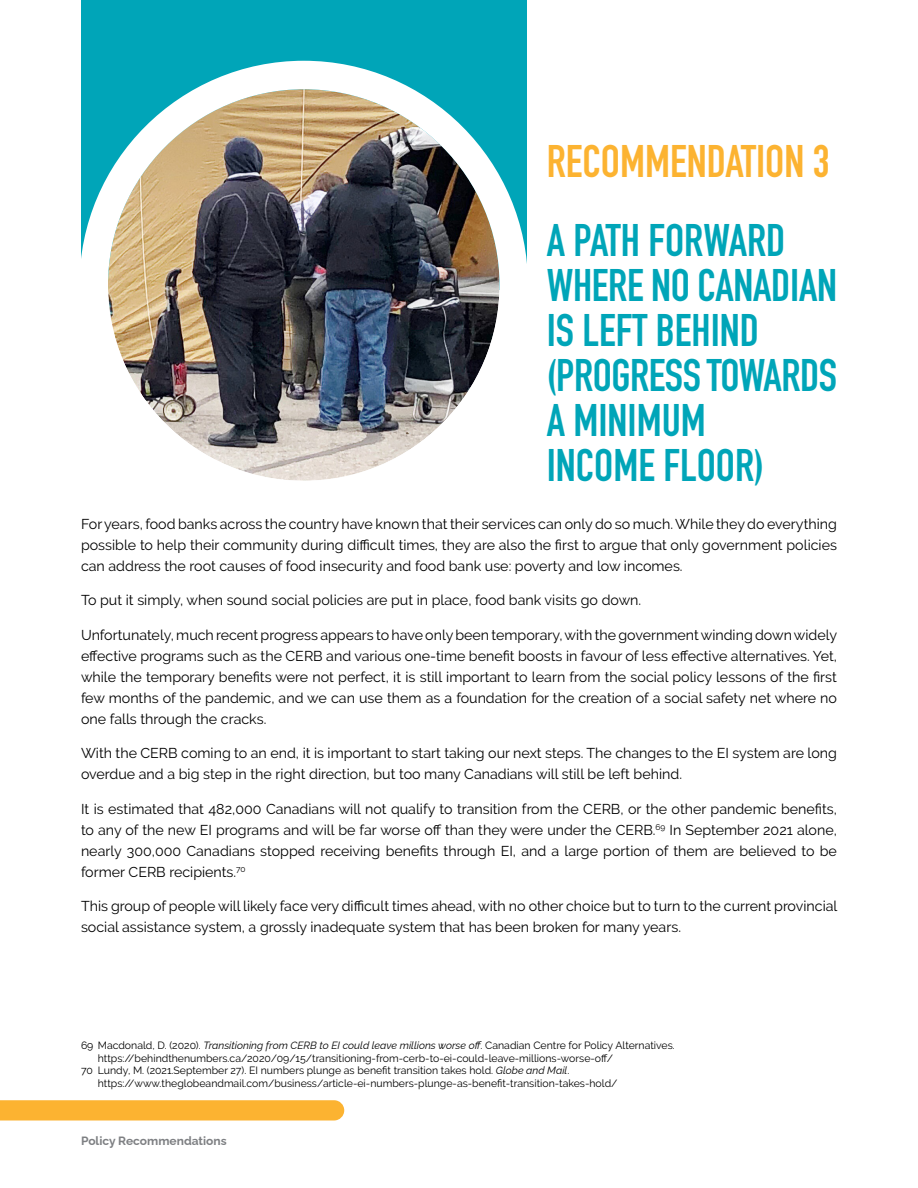
<style>
.page{position:relative;width:918px;height:1188px;background:#fff}
.page>*{position:absolute;margin:0;border:0;box-sizing:border-box;transform-origin:0 0}
.t1{font:700 45px/45px "DIN Condensed";color:#00a5b8}
.t2{font:700 45px "DIN Condensed";color:#fcb331}
.t3{font:14.25px/21px "Raleway";color:#000;text-align:justify}
.t4{font:700 12px "Raleway";color:#7e8083}
.t5{font:10.5px "Raleway";color:#000}
.s1{font-style:italic}
</style>
<div class="page">
<div style="left:0;top:1100px;width:344px;height:20px;background:#fcb331"></div>
<svg style="left:81px;top:0;width:445px;height:271px;fill:#00a5b8"></svg>
<img style="left:108px;top:89px;width:392px;height:392px;border-radius:196px">
<div style="left:79px;top:61px;width:449px;height:448px;border:28px solid #fff;border-radius:50%"></div>
<h1 class="t2" style="left:547px;top:131px;width:284px">RECOMMENDATION 3</h1>
<h1 class="t1" style="left:547px;top:217px;width:292px">A PATH FORWARD<br>WHERE NO CANADIAN<br>IS LEFT BEHIND (PROGRESS TOWARDS<br>A MINIMUM<br>INCOME FLOOR)</h1>
<p class="t3" style="left:81px;top:513px;width:758px">For years, food banks across the country have known that their services can only do so much. While they do everything possible to help their community during difficult times, they are also the first to argue that only government policies can address the root causes of food insecurity and food bank use: poverty and low incomes.</p>
<p class="t3" style="left:81px;top:590px;width:562px">To put it simply, when sound social policies are put in place, food bank visits go down.</p>
<p class="t3" style="left:81px;top:624px;width:758px">Unfortunately, much recent progress appears to have only been temporary, with the government winding down widely effective programs such as the CERB and various one-time benefit boosts in favour of less effective alternatives. Yet, while the temporary benefits were not perfect, it is still important to learn from the social policy lessons of the first few months of the pandemic, and we can use them as a foundation for the creation of a social safety net where no one falls through the cracks.</p>
<p class="t3" style="left:81px;top:743px;width:758px">With the CERB coming to an end, it is important to start taking our next steps. The changes to the EI system are long overdue and a big step in the right direction, but too many Canadians will still be left behind.</p>
<p class="t3" style="left:81px;top:798px;width:758px">It is estimated that 482,000 Canadians will not qualify to transition from the CERB, or the other pandemic benefits, to any of the new EI programs and will be far worse off than they were under the CERB.<sup>69</sup> In September 2021 alone, nearly 300,000 Canadians stopped receiving benefits through EI, and a large portion of them are believed to be former CERB recipients.<sup>70</sup></p>
<p class="t3" style="left:81px;top:896px;width:758px">This group of people will likely face very difficult times ahead, with no other choice but to turn to the current provincial social assistance system, a grossly inadequate system that has been broken for many years.</p>
<p class="t5" style="left:81px;top:1039px;width:595px">69 Macdonald, D. (2020). <span class="s1">Transitioning from CERB to EI could leave millions worse off</span>. Canadian Centre for Policy Alternatives.</p>
<p class="t5" style="left:98px;top:1052px;width:517px">https://behindthenumbers.ca/2020/09/15/transitioning-from-cerb-to-ei-could-leave-millions-worse-off/</p>
<p class="t5" style="left:81px;top:1064px;width:490px">70 Lundy, M. (2021.September 27). EI numbers plunge as benefit transition takes hold. <span class="s1">Globe and Mail</span>.</p>
<p class="t5" style="left:98px;top:1077px;width:521px">https://www.theglobeandmail.com/business/article-ei-numbers-plunge-as-benefit-transition-takes-hold/</p>
<p class="t4" style="left:81px;top:1131px;width:147px">Policy Recommendations</p>
</div>
